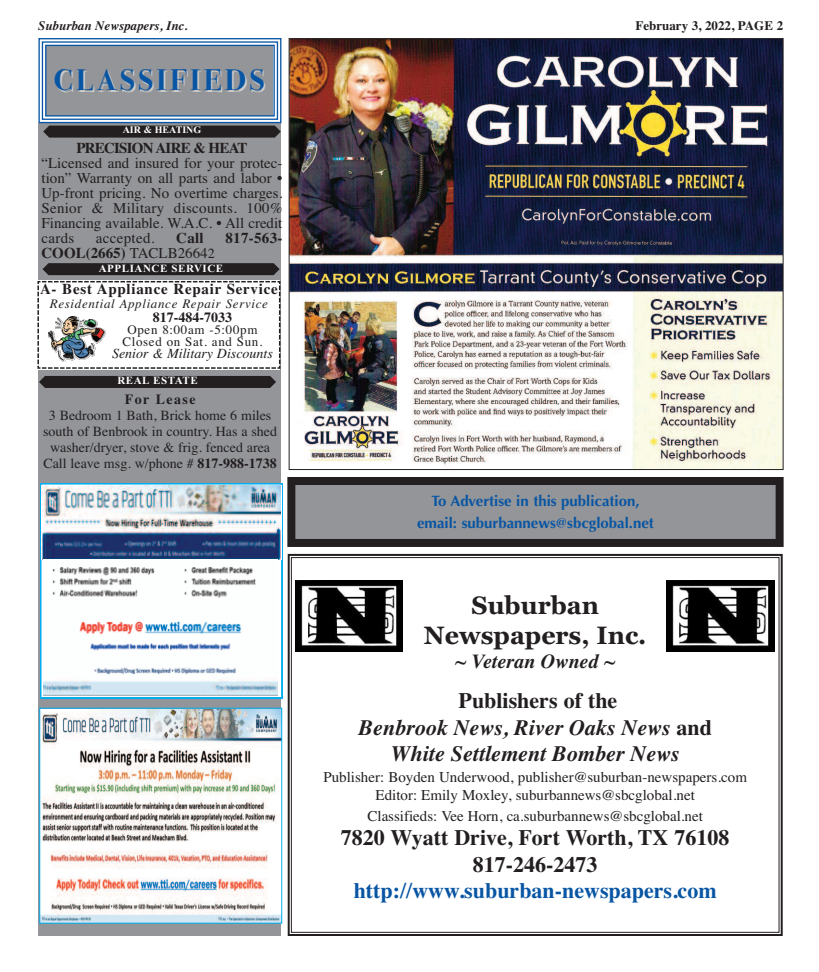
<style>
.page{position:relative;width:819px;height:972px;background:#fff}
.page>*{position:absolute;margin:0;border:0;box-sizing:border-box;transform-origin:0 0}
.t1{font:700 30px "Bodoni Svty Two ITCTT";letter-spacing:.11em;color:#0855a4}
.t2{font:700 25px/30px "Georgia";color:#231f20;text-align:center}
.t3{font:italic 700 22px/26.4px "Times";color:#231f20;text-align:center}
.t4{font:700 22px/26.4px "Times";color:#231f20;text-align:center}
.t5{font:700 22px "Times";color:#0855a4}
.t6{font:italic 700 20px "Times";color:#231f20}
.t7{font:15px/15px "Times";color:#231f20;text-align:justify}
.t8{font:700 15px/21.5px "Optima";color:#0855a4;text-align:center}
.t9{font:700 15px "Times";letter-spacing:.05em;color:#231f20}
.t10{font:700 15px "Times";color:#231f20}
.t11{font:700 15px "Times";letter-spacing:-.05em;color:#231f20}
.t12{font:700 15px "Times";letter-spacing:.02em;color:#231f20}
.t13{font:15px "Times";letter-spacing:.02em;color:#231f20}
.t14{font:14px/16px "Times";color:#231f20;text-align:center}
.t15{font:italic 14px "Times";color:#231f20}
.t16{font:700 14px "Times";color:#231f20}
.t17{font:700 14px "Times";letter-spacing:.1em;color:#231f20}
.t18{font:13px/12px "Times";letter-spacing:.05em;color:#231f20;text-align:center}
.t19{font:italic 13px "Times";letter-spacing:.05em;color:#231f20}
.t20{font:italic 700 13px "Times";color:#231f20}
.t21{font:700 13px "Times";color:#231f20}
.t22{font:700 11px "Times New Roman";letter-spacing:.05em;color:#fff}
.t23{font:700 10px "Times New Roman";color:#fff}
.s1{font-weight:400}
.s2{font-weight:400;font-size:14px}
.s3{font-weight:700}
.s4{font-style:normal}
</style>
<div class="page">
<div style="left:38px;top:123px;width:243px;height:813px;background:#939598"></div>
<div style="left:46px;top:46px;width:227px;height:69px;background:#939598"></div>
<div style="left:38px;top:38px;width:243px;height:85px;border:1px solid #0855a4"></div>
<div style="left:42px;top:41px;width:236px;height:79px;border:1px solid #0855a4"></div>
<div style="left:45px;top:45px;width:230px;height:72px;border:1px solid #0855a4"></div>
<svg style="left:43px;top:126px;width:238px;height:12px;background:#292527"></svg>
<svg style="left:37px;top:263px;width:244px;height:107px;background:#d7d7d7"></svg>
<img style="left:49px;top:317px;width:56px;height:44px">
<img style="left:41px;top:710px;width:239px;height:212px">
<div style="left:39px;top:708px;width:243px;height:216px;border:1px solid #00aeef"></div>
<svg style="left:40px;top:483px;width:242px;height:216px;background:#81d1f0"></svg>
<img style="left:41px;top:486px;width:240px;height:74px">
<img style="left:43px;top:560px;width:235px;height:117px">
<img style="left:43px;top:677px;width:235px;height:18px">
<div style="left:39px;top:376px;width:237px;height:12px;background:#231f20"></div>
<div style="left:295px;top:485px;width:481px;height:54px;background:#939598"></div>
<div style="left:287px;top:477px;width:497px;height:70px;border:8px solid #231f20"></div>
<div style="left:288px;top:554px;width:495px;height:382px;border:2px solid #231f20"></div>
<img style="left:295px;top:581px;width:108px;height:71px">
<img style="left:667px;top:581px;width:107px;height:71px">
<img style="left:291px;top:40px;width:491px;height:428px">
<p class="t20" style="left:38px;top:18px;width:151px">Suburban Newspapers, Inc.</p>
<p class="t21" style="left:636px;top:18px;width:149px">February 3, 2022, PAGE 2</p>
<h1 class="t1" style="left:54px;top:55px;width:212px">CLASSIFIEDS</h1>
<p class="t23" style="left:123px;top:124px;width:80px">AIR &amp; HEATING</p>
<p class="t11" style="left:76px;top:139px;width:173px">PRECISION AIRE &amp; HEAT</p>
<p class="t7" style="left:41px;top:156px;width:243px">“Licensed and insured for your protec&shy;tion” Warranty on all parts and labor • Up-front pricing. No overtime charges.<br>Senior &amp; Military discounts. 100% Financing available. W.A.C. • All credit cards</p>
<p class="t13" style="left:96px;top:230px;width:60px">accepted.</p>
<p class="t12" style="left:176px;top:230px;width:29px">Call</p>
<p class="t12" style="left:225px;top:230px;width:59px">817-563-</p>
<p class="t10" style="left:42px;top:245px;width:175px">COOL(2665) <span class="s1">TACLB2664</span><span class="s2">2</span></p>
<p class="t22" style="left:99px;top:261px;width:126px">APPLIANCE SERVICE</p>
<p class="t9" style="left:40px;top:280px;width:239px">A- Best Appliance Repair Service</p>
<p class="t19" style="left:50px;top:296px;width:220px">Residential Appliance Repair Service</p>
<p class="t16" style="left:153px;top:309px;width:81px">817-484-7033</p>
<p class="t18" style="left:123px;top:323px;width:141px">Open 8:00am -5:00pm<br>Closed on Sat. and Sun.</p>
<p class="t15" style="left:112px;top:345px;width:162px">Senior &amp; Military Discounts</p>
<p class="t22" style="left:117px;top:374px;width:82px">REAL ESTATE</p>
<p class="t17" style="left:125px;top:391px;width:72px">For Lease</p>
<p class="t14" style="left:43px;top:407px;width:236px">3 Bedroom 1 Bath, Brick home 6 miles south of Benbrook in country. Has a shed washer/dryer, stove &amp; frig. fenced area Call leave msg. w/phone # <span class="s3">817-988-1738</span></p>
<p class="t8" style="left:417px;top:490px;width:238px">To Advertise in this publication, email: suburbannews@sbcglobal.net</p>
<h2 class="t2" style="left:424px;top:590px;width:224px">Suburban<br>Newspapers, Inc.</h2>
<h3 class="t6" style="left:455px;top:649px;width:162px">~ Veteran Owned ~</h3>
<h3 class="t3" style="left:358px;top:688px;width:355px"><span class="s4">Publishers of the<br></span>Benbrook News, River Oaks News <span class="s4">and<br></span>White Settlement Bomber News</h3>
<p class="t7" style="left:323px;top:768px;width:425px;line-height:18px;text-align:center">Publisher: Boyden Underwood, publisher@suburban-newspapers.com<br>Editor: Emily Moxley, suburbannews@sbcglobal.net</p>
<p class="t7" style="left:367px;top:808px;width:337px">Classifieds: Vee Horn, ca.suburbannews@sbcglobal.net</p>
<h3 class="t4" style="left:341px;top:824px;width:390px">7820 Wyatt Drive, Fort Worth, TX 76108<br>817-246-2473</h3>
<h3 class="t5" style="left:354px;top:878px;width:365px">http://www.suburban-newspapers.com</h3>
</div>
